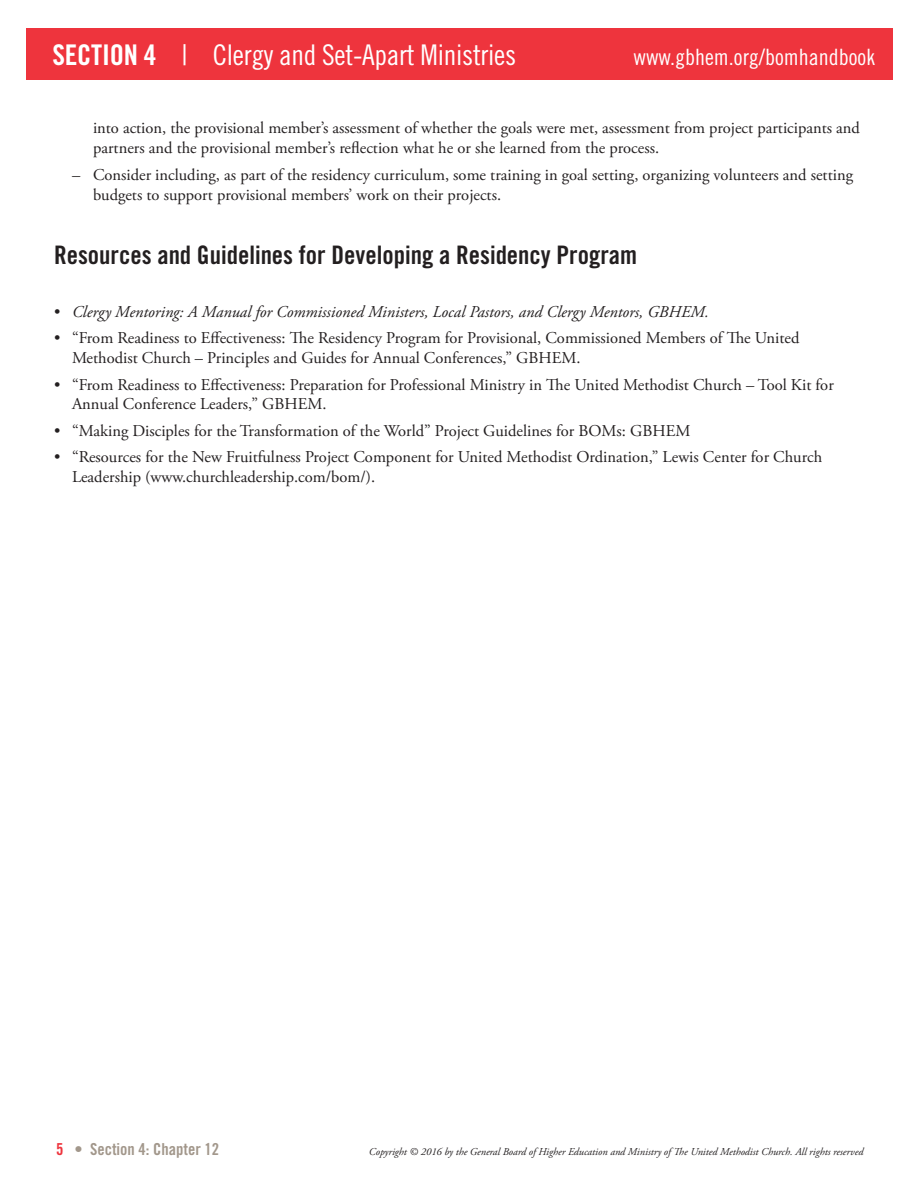
<style>
.page{position:relative;width:918px;height:1188px;background:#fff}
.page>*{position:absolute;margin:0;border:0;box-sizing:border-box;transform-origin:0 0}
.t1{font:28.5px "Trade Gothic Cond Eighteen";letter-spacing:-.01em;color:#fff}
.t2{font:25.5px "Trade Gothic Bold Cond Twenty";color:#231f20}
.t3{font:22.5px "Trade Gothic Cond Eighteen";color:#fff}
.t4{font:16.5px/19.8px "Adobe Garamond Pro";color:#231f20}
.t5{font:italic 16.5px "Adobe Garamond Pro";color:#231f20}
.t6{font:16.5px "Trade Gothic Bold Cond Twenty";color:#a2978b}
.t7{font:italic 10.5px "Adobe Garamond Pro";color:#231f20}
.s1{font-family:"Trade Gothic Bold Cond Twenty"}
.s2{font-style:normal}
.s3{color:#ee343d}
</style>
<div class="page">
<div style="left:26px;top:28px;width:866px;height:52px;background:#ee343d"></div>
<h1 class="t1" style="left:53px;top:38px;width:465px"><span class="s1">SECTION 4</span> | Clergy and Set-Apart Ministries</h1>
<h3 class="t3" style="left:634px;top:43px;width:243px">www.gbhem.org/bomhandbook</h3>
<p class="t4" style="left:93px;top:119px;width:768px">into action, the provisional member’s assessment of whether the goals were met, assessment from project participants and partners and the provisional member’s reflection what he or she learned from the process.</p>
<p class="t4" style="left:93px;top:165px;width:762px;text-indent:-21px">– Consider including, as part of the residency curriculum, some training in goal setting, organizing volunteers and setting budgets to support provisional members’ work on their projects.</p>
<p class="t2" style="left:54px;top:239px;width:585px">Resources and Guidelines for Developing a Residency Program</p>
<p class="t5" style="left:54px;top:301px;width:656px"><span class="s2">•</span> Clergy Mentoring: A Manual for Commissioned Ministers, Local Pastors, and Clergy Mentors, GBHEM.</p>
<p class="t4" style="left:72px;top:329px;width:729px;text-indent:-18px">• “From Readiness to Effectiveness: The Residency Program for Provisional, Commissioned Members of The United<br>Methodist Church – Principles and Guides for Annual Conferences,” GBHEM.</p>
<p class="t4" style="left:72px;top:375px;width:763px;text-indent:-18px">• “From Readiness to Effectiveness: Preparation for Professional Ministry in The United Methodist Church – Tool Kit for<br>Annual Conference Leaders,” GBHEM.</p>
<p class="t4" style="left:54px;top:421px;width:638px">• “Making Disciples for the Transformation of the World” Project Guidelines for BOMs: GBHEM</p>
<p class="t4" style="left:72px;top:448px;width:752px;text-indent:-18px">• “Resources for the New Fruitfulness Project Component for United Methodist Ordination,” Lewis Center for Church<br>Leadership (www.churchleadership.com/bom/).</p>
<p class="t6" style="left:56px;top:1139px;width:165px"><span class="s3">5</span> • Section 4: Chapter 12</p>
<p class="t7" style="left:369px;top:1145px;width:496px">Copyright © 2016 by the General Board of Higher Education and Ministry of The United Methodist Church. All rights reserved</p>
</div>
